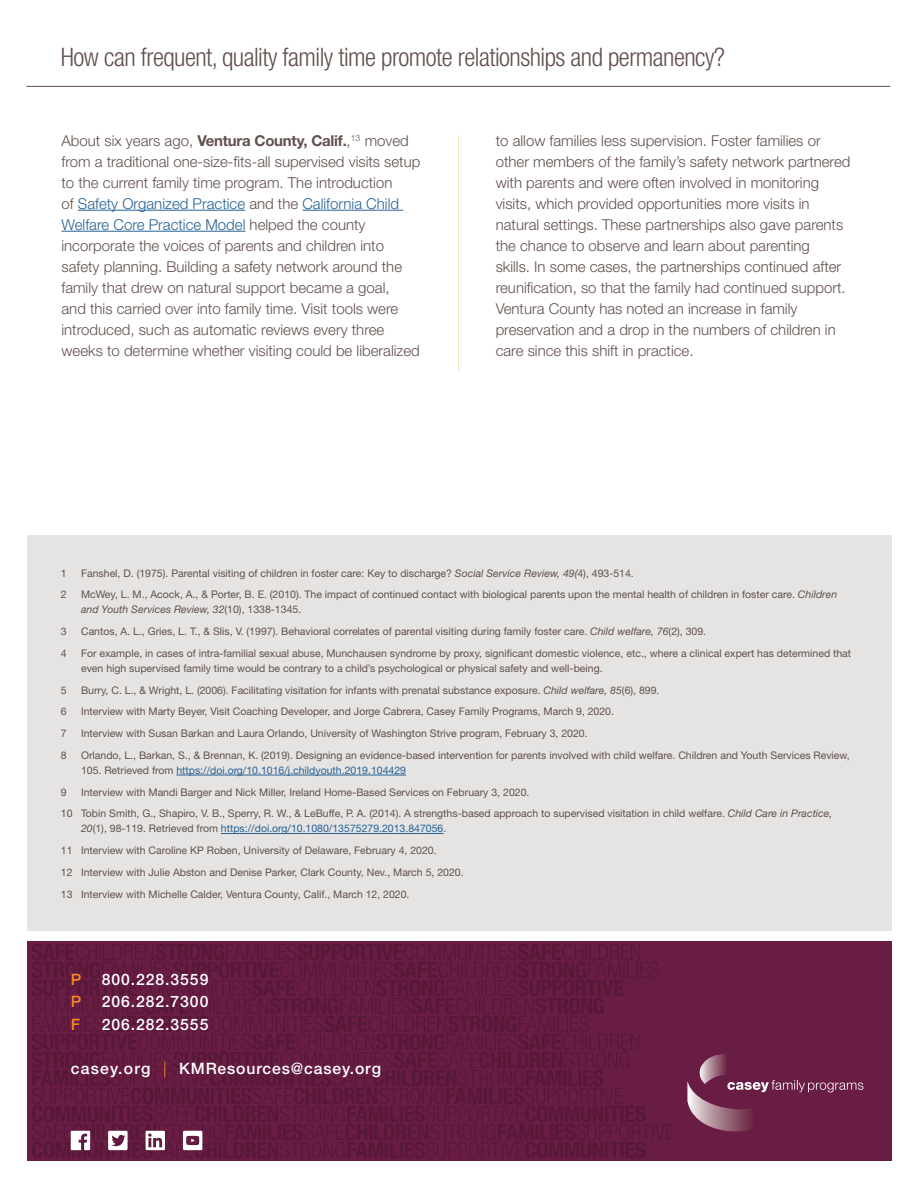
<style>
.page{position:relative;width:918px;height:1188px;background:#fff}
.page>*{position:absolute;margin:0;border:0;box-sizing:border-box;transform-origin:0 0}
.t1{font:300 condensed 25.5px "Helvetica Neue LT Std";letter-spacing:-.02em;color:#61504d}
.t2{font:500 15.75px "Helvetica Neue LT Std";letter-spacing:.06em;color:#fff}
.t3{font:500 15.75px "Helvetica Neue LT Std";color:#f28a20}
.body{font:300 15px/21px "Helvetica Neue LT Std";color:#61504d}
.t4{font:10.5px/15px "Helvetica Neue LT Std";color:#61504d}
.s1{font-weight:700}
.s2{color:#266194}
.s3{font-style:italic}
.s4{font-weight:300;color:#f28a20}
</style>
<div class="page">
<div style="left:28px;top:941px;width:864px;height:220px;background:#691d45"></div>
<svg style="left:687px;top:1054px;width:176px;height:78px"></svg>
<svg style="left:32px;top:944px;width:642px;height:214px"></svg>
<hr style="left:26px;top:86px;width:864px;height:1px;background:#61504d">
<div style="left:27px;top:536px;width:865px;height:395px;background:#e6e4e2"></div>
<hr style="left:176px;top:775px;width:230px;height:1px;background:#266194">
<hr style="left:221px;top:833px;width:222px;height:1px;background:#266194">
<hr style="left:78px;top:210px;width:167px;height:1px;background:#266194">
<hr style="left:302px;top:210px;width:101px;height:1px;background:#266194">
<hr style="left:62px;top:231px;width:183px;height:1px;background:#266194">
<hr style="left:458px;top:135px;width:1px;height:235px;background:#e6e2b2">
<h1 class="t1" style="left:61px;top:43px;width:665px">How can frequent, quality family time promote relationships and permanency?</h1>
<p class="body" style="left:62px;top:130px;width:360px">About six years ago, <span class="s1">Ventura County, Calif.</span>,<sup>13</sup> moved from a traditional one-size-fits-all supervised visits setup to the current family time program. The introduction<br>of <span class="s2">Safety Organized Practice</span> and the <span class="s2">California Child Welfare Core Practice Model</span> helped the county incorporate the voices of parents and children into safety planning. Building a safety network around the family that drew on natural support became a goal,<br>and this carried over into family time. Visit tools were introduced, such as automatic reviews every three weeks to determine whether visiting could be liberalized</p>
<p class="body" style="left:496px;top:130px;width:356px">to allow families less supervision. Foster families or other members of the family’s safety network partnered with parents and were often involved in monitoring visits, which provided opportunities more visits in natural settings. These partnerships also gave parents the chance to observe and learn about parenting<br>skills. In some cases, the partnerships continued after reunification, so that the family had continued support.<br>Ventura County has noted an increase in family preservation and a drop in the numbers of children in care since this shift in practice.</p>
<p class="t4" style="left:61px;top:565px;width:7px">1</p>
<p class="t4" style="left:81px;top:565px;width:554px">Fanshel, D. (1975). Parental visiting of children in foster care: Key to discharge? <span class="s3">Social Service Review, 49(</span>4), 493-514.</p>
<p class="t4" style="left:61px;top:587px;width:7px">2</p>
<p class="t4" style="left:81px;top:587px;width:758px">McWey, L. M., Acock, A., &amp; Porter, B. E. (2010). The impact of continued contact with biological parents upon the mental health of children in foster care. <span class="s3">Children and Youth Services Review, 32</span>(10), 1338-1345.</p>
<p class="t4" style="left:61px;top:624px;width:7px">3</p>
<p class="t4" style="left:81px;top:624px;width:627px">Cantos, A. L., Gries, L. T., &amp; Slis, V. (1997). Behavioral correlates of parental visiting during family foster care. <span class="s3">Child welfare, 76</span>(2), 309.</p>
<p class="t4" style="left:61px;top:646px;width:7px">4</p>
<p class="t4" style="left:81px;top:646px;width:772px">For example, in cases of intra-familial sexual abuse, Munchausen syndrome by proxy, significant domestic violence, etc., where a clinical expert has determined that even high supervised family time would be contrary to a child’s psychological or physical safety and well-being.</p>
<p class="t4" style="left:61px;top:682px;width:7px">5</p>
<p class="t4" style="left:81px;top:682px;width:580px">Burry, C. L., &amp; Wright, L. (2006). Facilitating visitation for infants with prenatal substance exposure. <span class="s3">Child welfare, 85</span>(6), 899.</p>
<p class="t4" style="left:61px;top:704px;width:7px">6</p>
<p class="t4" style="left:81px;top:704px;width:534px">Interview with Marty Beyer, Visit Coaching Developer, and Jorge Cabrera, Casey Family Programs, March 9, 2020.</p>
<p class="t4" style="left:61px;top:726px;width:7px">7</p>
<p class="t4" style="left:81px;top:726px;width:508px">Interview with Susan Barkan and Laura Orlando, University of Washington Strive program, February 3, 2020.</p>
<p class="t4" style="left:61px;top:748px;width:7px">8</p>
<p class="t4" style="left:81px;top:748px;width:770px">Orlando, L., Barkan, S., &amp; Brennan, K. (2019). Designing an evidence-based intervention for parents involved with child welfare. Children and Youth Services Review,<br>105. Retrieved from <span class="s2">https://doi.org/10.1016/j.childyouth.2019.104429</span></p>
<p class="t4" style="left:61px;top:784px;width:7px">9</p>
<p class="t4" style="left:81px;top:784px;width:450px">Interview with Mandi Barger and Nick Miller, Ireland Home-Based Services on February 3, 2020.</p>
<p class="t4" style="left:81px;top:806px;width:753px;text-indent:-20px">10 Tobin Smith, G., Shapiro, V. B., Sperry, R. W., &amp; LeBuffe, P. A. (2014). A strengths-based approach to supervised visitation in child welfare. <span class="s3">Child Care in Practice,<br>20</span>(1), 98-119. Retrieved from <span class="s2">https://doi.org/10.1080/13575279.2013.847056</span>.</p>
<p class="t4" style="left:61px;top:843px;width:377px">11 Interview with Caroline KP Roben, University of Delaware, February 4, 2020.</p>
<p class="t4" style="left:61px;top:865px;width:404px">12 Interview with Julie Abston and Denise Parker, Clark County, Nev., March 5, 2020.</p>
<p class="t4" style="left:61px;top:886px;width:350px">13 Interview with Michelle Calder, Ventura County, Calif., March 12, 2020.</p>
<h2 class="t3" style="left:71px;top:970px;width:12px">P</h2>
<h2 class="t2" style="left:102px;top:970px;width:108px">800.228.3559</h2>
<h2 class="t3" style="left:71px;top:992px;width:12px">P</h2>
<h2 class="t2" style="left:102px;top:992px;width:108px">206.282.7300</h2>
<h2 class="t3" style="left:71px;top:1015px;width:11px">F</h2>
<h2 class="t2" style="left:102px;top:1015px;width:108px">206.282.3555</h2>
<h2 class="t2" style="left:71px;top:1059px;width:312px">casey.org <span class="s4">|</span> KMResources@casey.org</h2>
</div>
